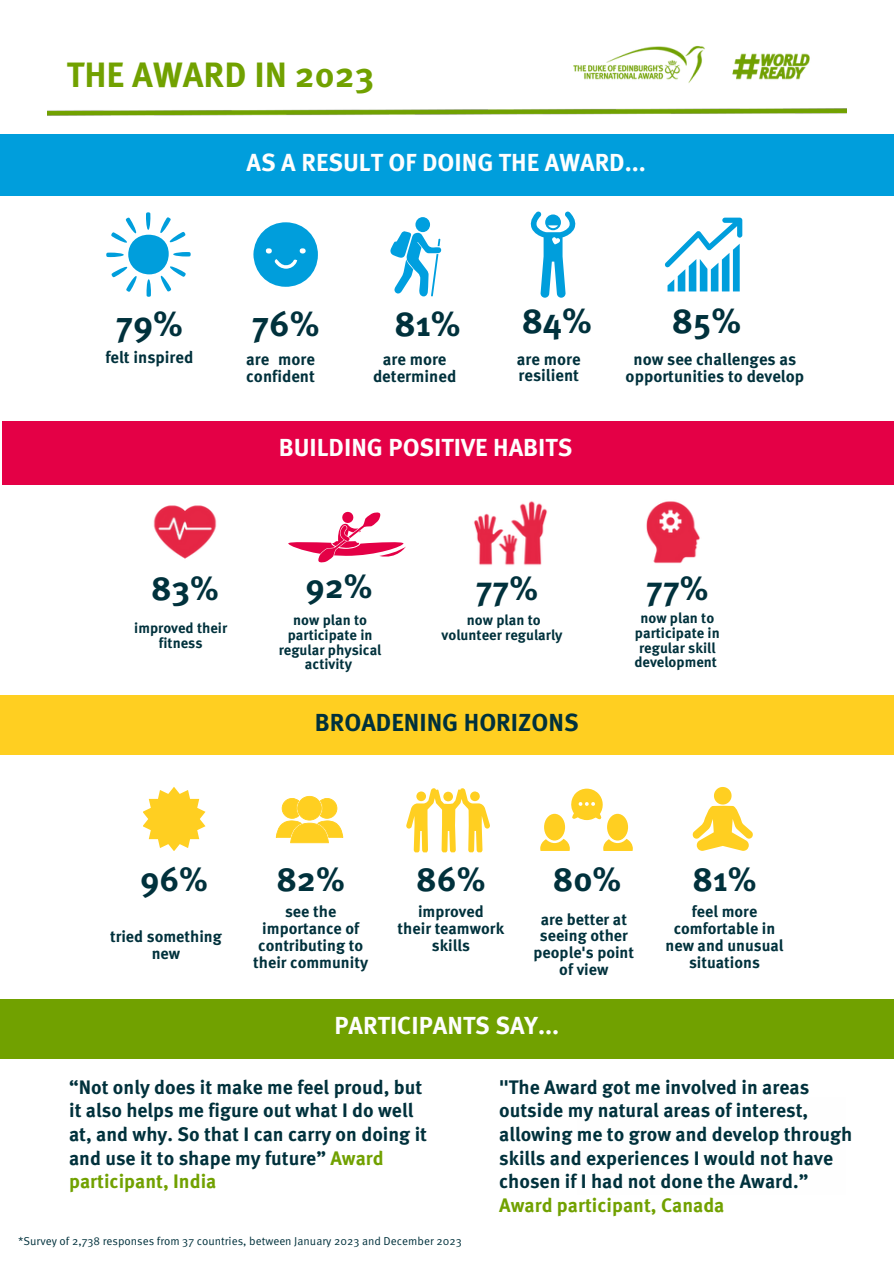
<style>
.page{position:relative;width:894px;height:1264px;background:#fff}
.page>*{position:absolute;margin:0;border:0;box-sizing:border-box;transform-origin:0 0}
.t1{font:700 35.1px "Meta OT";color:#00313c}
.t2{font:700 35.1px "Meta OT";color:#71a100}
.t3{font:700 33.9px "Meta OT";color:#00313c}
.t4{font:700 33.75px "Meta OT";color:#00313c}
.t5{font:700 24.6px "Meta OT";color:#fefefe}
.t6{font:700 24.6px "Meta OT";color:#00313c}
.t7{font:700 19.5px/23.7px "Meta OT";color:#00313c}
.t8{font:700 16.65px/16.8px "Meta OT";color:#00313c}
.t9{font:700 16.05px/16.8px "Meta OT";color:#00313c;text-align:center}
.t10{font:700 14.55px/14.7px "Meta OT";color:#00313c;text-align:center}
.t11{font:11.4px "Meta OT Norm";color:#00313c}
.s1{color:#71a100}
</style>
<div class="page">
<div style="left:0;top:999px;width:893px;height:59px;background:#71a100"></div>
<div style="left:0;top:134px;width:893px;height:61px;background:#009edc"></div>
<div style="left:0;top:695px;width:893px;height:60px;background:#ffcf21"></div>
<div style="left:2px;top:421px;width:891px;height:63px;background:#e40046"></div>
<svg style="left:106px;top:212px;width:85px;height:85px"></svg>
<svg style="left:143px;top:787px;width:62px;height:63px"></svg>
<svg style="left:253px;top:222px;width:65px;height:65px"></svg>
<svg style="left:276px;top:796px;width:67px;height:47px"></svg>
<svg style="left:288px;top:512px;width:118px;height:50px"></svg>
<div style="left:415px;top:217px;width:15px;height:15px;background:#009fdf;border-radius:50%"></div>
<svg style="left:390px;top:231px;width:51px;height:65px"></svg>
<svg style="left:406px;top:788px;width:84px;height:64px"></svg>
<svg style="left:540px;top:788px;width:92px;height:63px"></svg>
<svg style="left:530px;top:211px;width:45px;height:87px"></svg>
<img style="left:48px;top:108px;width:797px;height:7px">
<svg style="left:692px;top:787px;width:60px;height:63px"></svg>
<svg style="left:664px;top:218px;width:78px;height:73px"></svg>
<img style="left:474px;top:501px;width:73px;height:64px">
<img style="left:153px;top:505px;width:64px;height:54px">
<img style="left:646px;top:501px;width:54px;height:63px">
<img style="left:573px;top:46px;width:237px;height:37px">
<h2 class="t2" style="left:67px;top:47px;width:308px">THE AWARD IN 2023</h2>
<h5 class="t5" style="left:246px;top:143px;width:400px">AS A RESULT OF DOING THE AWARD...</h5>
<h5 class="t1" style="left:116px;top:295px;width:69px">79%</h5>
<h5 class="t8" style="left:105px;top:347px;width:90px">felt inspired</h5>
<h2 class="t1" style="left:252px;top:295px;width:69px">76%</h2>
<h5 class="t1" style="left:394px;top:295px;width:68px">81%</h5>
<h3 class="t1" style="left:521px;top:293px;width:72px">84%</h3>
<p class="t1" style="left:671px;top:293px;width:71px">85%</p>
<h2 class="t8" style="left:246px;top:349px;width:70px">are more confident</h2>
<h6 class="t8" style="left:373px;top:350px;width:85px;text-align:center">are more determined</h6>
<h2 class="t8" style="left:516px;top:349px;width:65px">are more resilient</h2>
<h6 class="t8" style="left:625px;top:350px;width:180px;text-align:center">now see challenges as opportunities to develop</h6>
<h2 class="t5" style="left:279px;top:428px;width:295px">BUILDING POSITIVE HABITS</h2>
<h5 class="t4" style="left:151px;top:561px;width:69px">83%</h5>
<h5 class="t4" style="left:305px;top:559px;width:69px">92%</h5>
<h5 class="t4" style="left:475px;top:561px;width:64px">77%</h5>
<h2 class="t4" style="left:646px;top:561px;width:64px">77%</h2>
<h2 class="t10" style="left:634px;top:610px;width:87px">now plan to participate in regular skill development</h2>
<h5 class="t10" style="left:134px;top:620px;width:95px">improved their fitness</h5>
<h5 class="t10" style="left:279px;top:612px;width:104px">now plan to participate in regular physical activity</h5>
<h3 class="t10" style="left:441px;top:612px;width:122px">now plan to volunteer regularly</h3>
<h2 class="t6" style="left:315px;top:703px;width:265px">BROADENING HORIZONS</h2>
<p class="t3" style="left:140px;top:852px;width:69px">96%</p>
<h2 class="t3" style="left:276px;top:852px;width:70px">82%</h2>
<h2 class="t9" style="left:253px;top:902px;width:116px">see the importance of contributing to their community</h2>
<h3 class="t9" style="left:110px;top:927px;width:113px">tried something new</h3>
<h6 class="t3" style="left:416px;top:852px;width:71px">86%</h6>
<h6 class="t9" style="left:397px;top:902px;width:108px">improved<br>their teamwork skills</h6>
<p class="t3" style="left:552px;top:852px;width:70px">80%</p>
<h6 class="t3" style="left:692px;top:852px;width:65px">81%</h6>
<h6 class="t9" style="left:665px;top:902px;width:119px">feel more comfortable in new and unusual situations</h6>
<h2 class="t9" style="left:533px;top:909px;width:102px">are better at seeing other people's point of view</h2>
<h5 class="t5" style="left:334px;top:1006px;width:226px">PARTICIPANTS SAY...</h5>
<h4 class="t7" style="left:69px;top:1074px;width:359px">“Not only does it make me feel proud, but it also helps me figure out what I do well at, and why. So that I can carry on doing it and use it to shape my future” <span class="s1">Award participant, India</span></h4>
<p class="t7" style="left:499px;top:1074px;width:354px">"The Award got me involved in areas outside my natural areas of interest, allowing me to grow and develop through skills and experiences I would not have chosen if I had not done the Award.” <span class="s1">Award participant, Canada</span></p>
<h4 class="t11" style="left:18px;top:1231px;width:445px">*Survey of 2,738 responses from 37 countries, between January 2023 and December 2023</h4>
</div>
